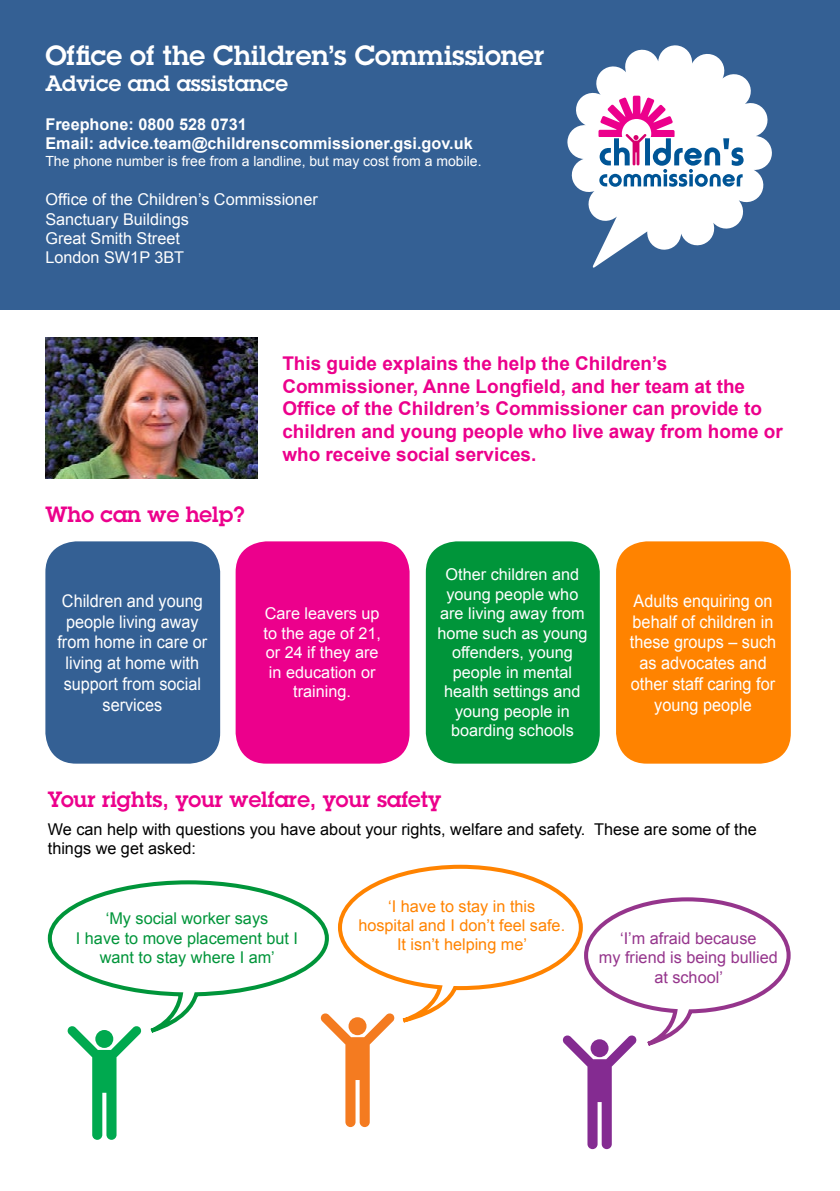
<style>
.page{position:relative;width:840px;height:1191px;background:#fff}
.page>*{position:absolute;margin:0;border:0;box-sizing:border-box;transform-origin:0 0}
.t1{font:600 27px "Lubalin Graph Std";color:#fff}
.t2{font:600 21.6px "Lubalin Graph Std";color:#ec008c}
.t3{font:600 21.6px "Lubalin Graph Std";color:#fff}
.t4{font:700 19px/22.8px "Arial";color:#ec008c}
.t5{font:17.4px/20.8px "Arial";color:#fff;text-align:center;scale:.93 1}
.t6{font:16.2px/19.4px "Arial";color:#fff;text-align:center}
.t7{font:16.2px/19.4px "Arial";color:#000}
.t8{font:700 16.2px/19.4px "Arial";color:#fff}
.t9{font:16.2px/19.4px "Arial";color:#00953a;text-align:center}
.t10{font:16.2px/19.4px "Arial";color:#ff8300;text-align:center}
.t11{font:16.2px/19.4px "Arial";color:#95358c;text-align:center}
.t12{font:14px "Arial";color:#fff}
</style>
<div class="page">
<div style="left:0;top:0;width:839px;height:310px;background:#346094"></div>
<div style="left:45px;top:541px;width:175px;height:222px;background:#346094;border-radius:31px"></div>
<div style="left:615px;top:541px;width:175px;height:222px;background:#ff8300;border-radius:31px"></div>
<div style="left:235px;top:541px;width:174px;height:222px;background:#ec008c;border-radius:31px"></div>
<div style="left:425px;top:541px;width:174px;height:222px;background:#00953a;border-radius:31px"></div>
<svg style="left:47px;top:880px;width:266px;height:153px"></svg>
<svg style="left:313px;top:864px;width:253px;height:159px"></svg>
<svg style="left:567px;top:45px;width:204px;height:223px;fill:#fff"></svg>
<svg style="left:598px;top:96px;width:145px;height:91px;background:#cbbcdb"></svg>
<svg style="left:68px;top:1026px;width:73px;height:113px"></svg>
<svg style="left:320px;top:1013px;width:74px;height:114px"></svg>
<svg style="left:562px;top:895px;width:229px;height:254px"></svg>
<img style="left:45px;top:337px;width:212px;height:141px">
<h1 class="t1" style="left:45px;top:37px;width:500px">Office of the Children’s Commissioner</h1>
<h2 class="t3" style="left:45px;top:69px;width:244px">Advice and assistance</h2>
<p class="t8" style="left:45px;top:115px;width:428px">Freephone: 0800 528 0731<br>Email: advice.team@childrenscommissioner.gsi.gov.uk</p>
<p class="t12" style="left:45px;top:152px;width:437px">The phone number is free from a landline, but may cost from a mobile.</p>
<p class="t6" style="left:45px;top:190px;width:274px;text-align:left">Office of the Children’s Commissioner<br>Sanctuary Buildings<br>Great Smith Street<br>London SW1P 3BT</p>
<h2 class="t2" style="left:45px;top:499px;width:201px">Who can we help?</h2>
<p class="t4" style="left:282px;top:352px;width:501px">This guide explains the help the Children’s Commissioner, Anne Longfield, and her team at the Office of the Children’s Commissioner can provide to children and young people who live away from home or who receive social services.</p>
<p class="t6" style="left:437px;top:565px;width:151px">Other children and young people who are living away from home such as young offenders, young people in mental health settings and young people in boarding schools</p>
<p class="t5" style="left:57px;top:590px;width:162px">Children and young people living away from home in care or living at home with support from social services</p>
<p class="t5" style="left:629px;top:590px;width:159px">Adults enquiring on behalf of children in these groups – such as advocates and other staff caring for young people</p>
<p class="t6" style="left:263px;top:604px;width:119px">Care leavers up to the age of 21, or 24 if they are in education or training.</p>
<h2 class="t2" style="left:48px;top:785px;width:394px">Your rights, your welfare, your safety</h2>
<p class="t7" style="left:48px;top:819px;width:710px">We can help with questions you have about your rights, welfare and safety. These are some of the things we get asked:</p>
<p class="t9" style="left:76px;top:909px;width:223px">‘My social worker says<br>I have to move placement but I want to stay where I am’</p>
<p class="t10" style="left:358px;top:896px;width:208px">‘I have to stay in this hospital and I don’t feel safe.<br>It isn’t helping me’</p>
<p class="t11" style="left:598px;top:928px;width:180px">‘I’m afraid because<br>my friend is being bullied at school’</p>
</div>
